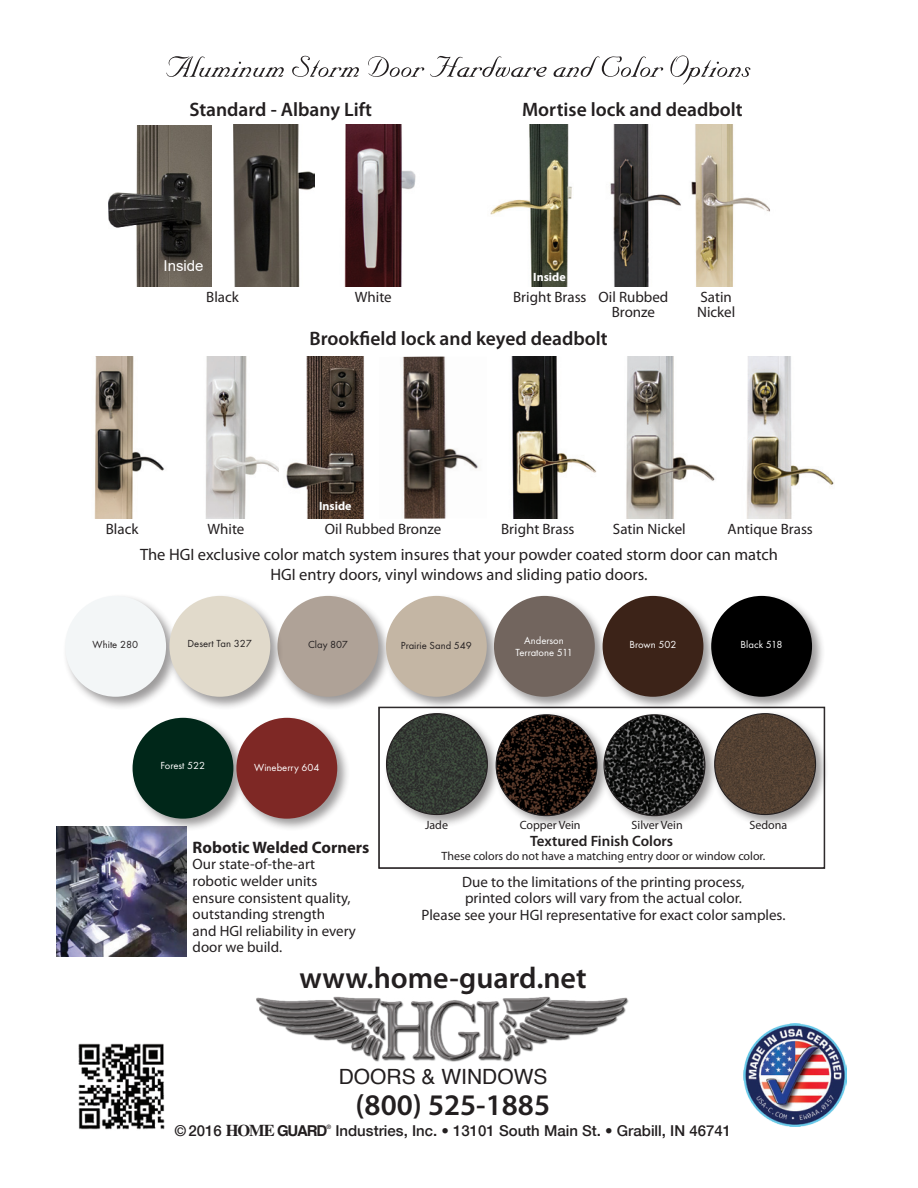
<style>
.page{position:relative;width:918px;height:1188px;background:#fff}
.page>*{position:absolute;margin:0;border:0;box-sizing:border-box;transform-origin:0 0}
.t1{font:600 30px "Myriad Pro";color:#231f20}
.t2{font:21px "Helvetica";color:#231f20}
.t3{font:600 19.5px "Myriad Pro";color:#231f20}
.t4{font:700 16.65px "Myriad Pro";color:#231f20}
.t5{font:16.5px "Myriad Pro";color:#231f20}
.t6{font:15px/16.6px "Myriad Pro";color:#231f20}
.t7{font:500 15px "Helvetica Neue";color:#231f20}
.t8{font:600 15px "Myriad Pro";color:#231f20}
.t9{font:15px "Arial";color:#fff}
.t10{font:12px "Myriad Pro";color:#231f20}
.t11{font:700 12px "Myriad Pro";color:#fff}
.colours{font:10.65px "Futura T";color:#fff}
.colours-2{font:10.65px "Futura T";color:#231f20}
.t12{font:500 6px "Helvetica Neue";color:#231f20}
.s1{font-family:"Times";font-weight:700;font-size:16.5px}
.s2{font-family:"Helvetica";font-weight:700}
</style>
<div class="page">
<img style="left:511px;top:357px;width:204px;height:162px">
<img style="left:56px;top:826px;width:131px;height:130px">
<img style="left:344px;top:125px;width:72px;height:162px">
<img style="left:233px;top:125px;width:81px;height:162px">
<img style="left:108px;top:125px;width:103px;height:162px">
<img style="left:490px;top:125px;width:280px;height:162px">
<img style="left:747px;top:357px;width:87px;height:162px">
<img style="left:94px;top:357px;width:385px;height:162px">
<div style="left:708px;top:593px;width:118px;height:117px;background:#231f20;opacity:.45"></div>
<div style="left:711px;top:596px;width:101px;height:101px;background:#000;border-radius:50%"></div>
<div style="left:275px;top:593px;width:117px;height:117px;background:#231f20;opacity:.45"></div>
<div style="left:277px;top:596px;width:101px;height:101px;background:#afa297;border-radius:50%"></div>
<div style="left:130px;top:715px;width:117px;height:117px;background:#231f20;opacity:.45"></div>
<div style="left:133px;top:718px;width:100px;height:101px;background:#002719;border-radius:50%"></div>
<div style="left:383px;top:593px;width:117px;height:117px;background:#231f20;opacity:.45"></div>
<div style="left:386px;top:596px;width:101px;height:101px;background:#c4b6a4;border-radius:50%"></div>
<div style="left:234px;top:715px;width:117px;height:117px;background:#231f20;opacity:.45"></div>
<div style="left:236px;top:718px;width:101px;height:101px;background:#7e2825;border-radius:50%"></div>
<div style="left:492px;top:593px;width:116px;height:117px;background:#231f20;opacity:.45"></div>
<div style="left:494px;top:596px;width:101px;height:101px;background:#72655e;border-radius:50%"></div>
<div style="left:62px;top:593px;width:118px;height:117px;background:#231f20;opacity:.45"></div>
<div style="left:65px;top:596px;width:101px;height:101px;background:#f3f6f7;border-radius:50%"></div>
<div style="left:600px;top:593px;width:117px;height:117px;background:#231f20;opacity:.45"></div>
<div style="left:603px;top:596px;width:100px;height:101px;background:#3c2318;border-radius:50%"></div>
<div style="left:167px;top:593px;width:117px;height:117px;background:#231f20;opacity:.45"></div>
<div style="left:169px;top:596px;width:101px;height:101px;background:#e1dacb;border-radius:50%"></div>
<div style="left:712px;top:711px;width:118px;height:118px;background:#231f20;opacity:.45"></div>
<svg style="left:381px;top:707px;width:444px;height:161px"></svg>
<div style="left:379px;top:707px;width:445px;height:161px;border:1px solid #231f20"></div>
<img style="left:78px;top:1043px;width:87px;height:87px">
<img style="left:743px;top:1023px;width:103px;height:103px">
<img style="left:256px;top:996px;width:373px;height:66px">
<svg style="left:166px;top:55px;width:584px;height:29px"></svg>
<p class="t3" style="left:189px;top:97px;width:184px">Standard - Albany Lift</p>
<p class="t9" style="left:164px;top:256px;width:42px">Inside</p>
<p class="t6" style="left:206px;top:289px;width:34px">Black</p>
<p class="t6" style="left:355px;top:289px;width:38px">White</p>
<p class="t3" style="left:522px;top:97px;width:222px">Mortise lock and deadbolt</p>
<p class="t11" style="left:533px;top:269px;width:34px">Inside</p>
<p class="t6" style="left:513px;top:289px;width:75px">Bright Brass</p>
<p class="t6" style="left:700px;top:289px;width:33px">Satin</p>
<p class="t6" style="left:697px;top:304px;width:40px">Nickel</p>
<p class="t6" style="left:599px;top:290px;width:71px;line-height:15px;text-align:center">Oil Rubbed<br>Bronze</p>
<p class="t3" style="left:310px;top:326px;width:300px">Brookfield lock and keyed deadbolt</p>
<p class="t11" style="left:319px;top:498px;width:34px">Inside</p>
<p class="t6" style="left:106px;top:521px;width:34px">Black</p>
<p class="t6" style="left:208px;top:521px;width:38px">White</p>
<p class="t6" style="left:325px;top:521px;width:118px">Oil Rubbed Bronze</p>
<p class="t6" style="left:501px;top:521px;width:75px">Bright Brass</p>
<p class="t6" style="left:613px;top:521px;width:74px">Satin Nickel</p>
<p class="t6" style="left:728px;top:521px;width:87px">Antique Brass</p>
<p class="t5" style="left:140px;top:545px;width:639px">The HGI exclusive color match system insures that your powder coated storm door can match</p>
<p class="t5" style="left:270px;top:564px;width:379px">HGI entry doors, vinyl windows and sliding patio doors.</p>
<p class="colours" style="left:524px;top:634px;width:41px">Anderson</p>
<p class="colours" style="left:515px;top:646px;width:59px">Terratone 511</p>
<p class="colours-2" style="left:93px;top:638px;width:47px">White 280</p>
<p class="colours-2" style="left:188px;top:637px;width:66px">Desert Tan 327</p>
<p class="colours" style="left:629px;top:638px;width:48px">Brown 502</p>
<p class="colours-2" style="left:308px;top:638px;width:41px">Clay 807</p>
<p class="colours" style="left:741px;top:638px;width:43px">Black 518</p>
<p class="colours-2" style="left:401px;top:639px;width:73px">Prairie Sand 549</p>
<p class="colours" style="left:160px;top:759px;width:46px">Forest 522</p>
<p class="colours" style="left:254px;top:761px;width:67px">Wineberry 604</p>
<p class="t4" style="left:193px;top:836px;width:178px">Robotic Welded Corners</p>
<p class="t6" style="left:193px;top:856px;width:124px">Our state-of-the-art</p>
<p class="t6" style="left:193px;top:872px;width:126px">robotic welder units</p>
<p class="t6" style="left:193px;top:889px;width:160px">ensure consistent quality, outstanding strength</p>
<p class="t6" style="left:193px;top:922px;width:165px">and HGI reliability in every door we build.</p>
<p class="t10" style="left:425px;top:817px;width:25px">Jade</p>
<p class="t10" style="left:520px;top:818px;width:62px">Copper Vein</p>
<p class="t10" style="left:632px;top:818px;width:53px">Silver Vein</p>
<p class="t10" style="left:749px;top:818px;width:39px">Sedona</p>
<p class="t8" style="left:530px;top:831px;width:144px">Textured Finish Colors</p>
<p class="t10" style="left:442px;top:849px;width:325px">These colors do not have a matching entry door or window color.</p>
<p class="t6" style="left:462px;top:873px;width:284px">Due to the limitations of the printing process,</p>
<p class="t6" style="left:465px;top:890px;width:278px">printed colors will vary from the actual color.</p>
<p class="t6" style="left:422px;top:906px;width:365px">Please see your HGI representative for exact color samples.</p>
<p class="t1" style="left:300px;top:959px;width:289px">www.home-guard.net</p>
<p class="t2" style="left:339px;top:1061px;width:210px">DOORS &amp; WINDOWS</p>
<p class="t1" style="left:356px;top:1086px;width:196px">(800) 525-1885</p>
<p class="t7" style="left:175px;top:1122px;width:154px">© 2016 <span class="s1">HOME</span> <span class="s2">GUARD</span></p>
<p class="t12" style="left:326px;top:1123px;width:6px">®</p>
<p class="t7" style="left:335px;top:1122px;width:397px">Industries, Inc. • 13101 South Main St. • Grabill, IN 46741</p>
</div>
